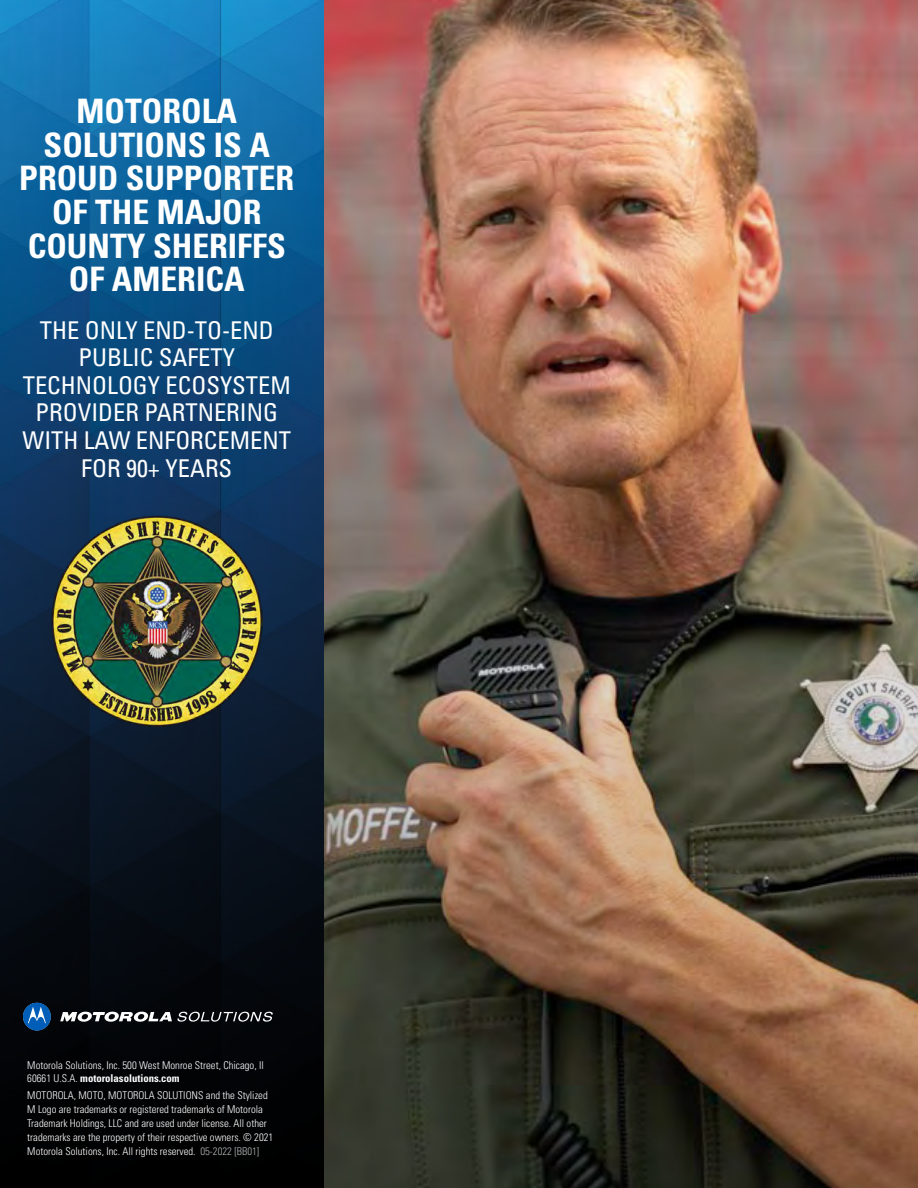
<style>
.page{position:relative;width:918px;height:1188px;background:#fff}
.page>*{position:absolute;margin:0;border:0;box-sizing:border-box;transform-origin:0 0}
.t1{font:700 condensed 33.6px/33.6px "Univers";color:#fff;text-align:center}
.t2{font:condensed 24.45px/27.6px "Univers";color:#fff;text-align:center}
.t3{font:300 condensed 10.65px/13.8px "Univers";color:#fff}
.s1{font-weight:700}
.s2{color:#b3b4b4}
</style>
<div class="page">
<svg style="left:0;top:0;width:325px;height:1188px;background:#0b3353"></svg>
<img style="left:325px;top:0;width:593px;height:76px">
<img style="left:325px;top:76px;width:593px;height:1112px">
<img style="left:51px;top:515px;width:211px;height:212px">
<svg style="left:23px;top:1003px;width:28px;height:28px"></svg>
<svg style="left:60px;top:1012px;width:213px;height:10px"></svg>
<h1 class="t1" style="left:19px;top:94px;width:277px">MOTOROLA<br>SOLUTIONS IS A<br>PROUD SUPPORTER<br>OF THE MAJOR<br>COUNTY SHERIFFS<br>OF AMERICA</h1>
<h2 class="t2" style="left:23px;top:316px;width:270px">THE ONLY END-TO-END<br>PUBLIC SAFETY<br>TECHNOLOGY ECOSYSTEM<br>PROVIDER PARTNERING<br>WITH LAW ENFORCEMENT<br>FOR 90+ YEARS</h2>
<p class="t3" style="left:27px;top:1058px;width:238px">Motorola Solutions, Inc. 500 West Monroe Street, Chicago, Il<br>60661 U.S.A. <span class="s1">motorolasolutions.com</span></p>
<p class="t3" style="left:27px;top:1089px;width:247px">MOTOROLA, MOTO, MOTOROLA SOLUTIONS and the Stylized M Logo are trademarks or registered trademarks of Motorola Trademark Holdings, LLC and are used under license. All other trademarks are the property of their respective owners. © 2021<br>Motorola Solutions, Inc. All rights reserved. <span class="s2">05-2022 [BB01]</span></p>
</div>
